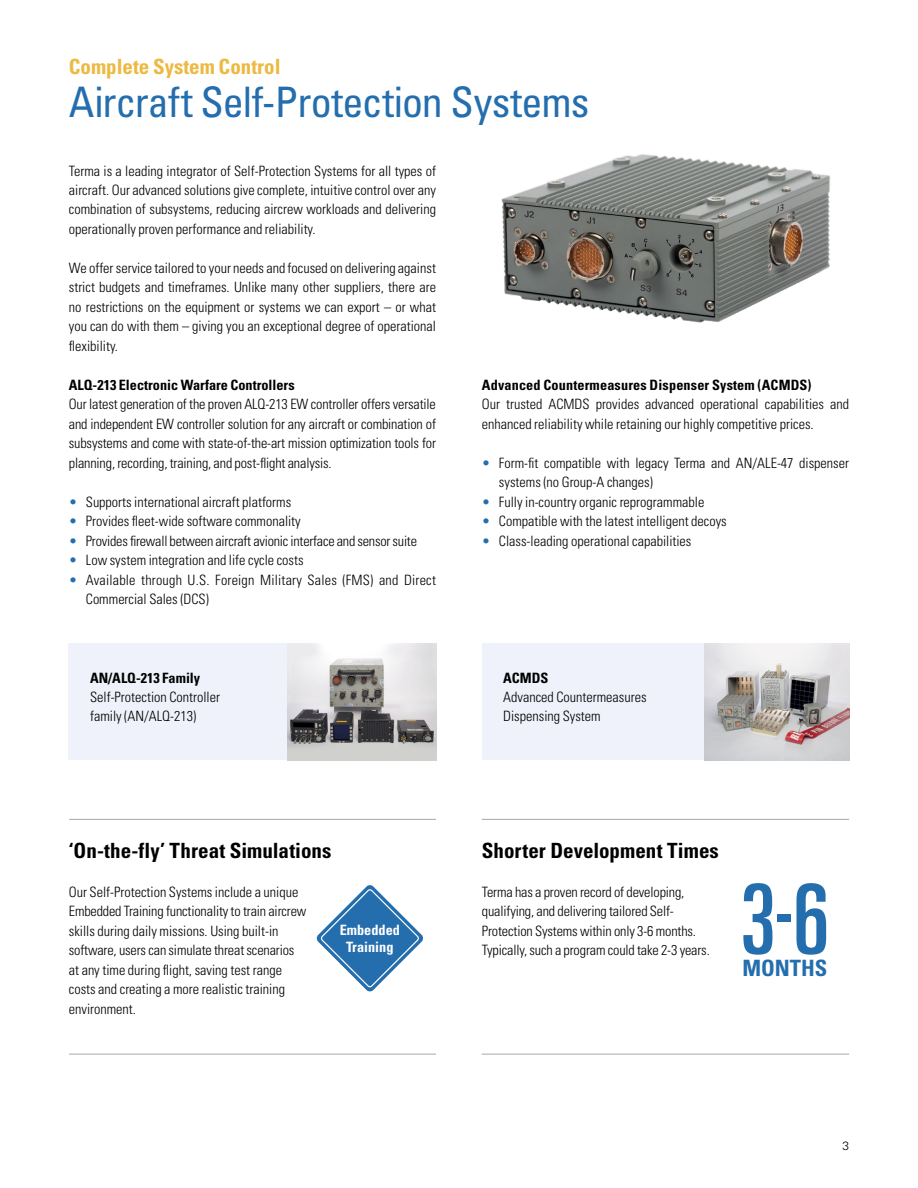
<style>
.page{position:relative;width:918px;height:1188px;background:#fff}
.page>*{position:absolute;margin:0;border:0;box-sizing:border-box;transform-origin:0 0}
.t1{font:condensed 42px "Univers LT Std";letter-spacing:-.02em;color:#246eae}
.t2{font:700 condensed 22.5px "Univers LT Std";color:#246eae}
.t3{font:700 condensed 21px "Univers LT Std";color:#000}
.t4{font:700 condensed 21px "Univers LT Std";color:#ecb941}
.t5{font:300 condensed 14.25px/19.5px "Univers LT Std";color:#000}
.t6{font:700 condensed 14.25px "Univers LT Std";color:#000}
.t7{font:700 condensed 14.25px/17.1px "Univers LT Std";color:#fff;text-align:center}
.t8{font:300 12px "Univers LT Std";color:#000}
.s1{color:#246eae}
</style>
<div class="page">
<hr style="left:69px;top:819px;width:367px;height:1px;background:#a6a8aa">
<hr style="left:69px;top:1054px;width:367px;height:1px;background:#a6a8aa">
<svg style="left:317px;top:885px;width:106px;height:106px"></svg>
<hr style="left:482px;top:819px;width:367px;height:1px;background:#a6a8aa">
<hr style="left:482px;top:1054px;width:367px;height:1px;background:#a6a8aa">
<svg style="left:743px;top:883px;width:29px;height:72px"></svg>
<div style="left:777px;top:914px;width:14px;height:8px;background:#246eae"></div>
<svg style="left:797px;top:883px;width:29px;height:72px"></svg>
<img style="left:501px;top:154px;width:329px;height:169px">
<div style="left:482px;top:644px;width:367px;height:116px;background:#eff2fa"></div>
<img style="left:705px;top:644px;width:144px;height:116px">
<div style="left:69px;top:644px;width:367px;height:116px;background:#eff2fa"></div>
<img style="left:288px;top:644px;width:148px;height:116px">
<h3 class="t4" style="left:69px;top:53px;width:213px">Complete System Control</h3>
<h1 class="t1" style="left:69px;top:75px;width:522px">Aircraft Self-Protection Systems</h1>
<p class="t5" style="left:69px;top:161px;width:369px;text-align:justify">Terma is a leading integrator of Self-Protection Systems for all types of aircraft. Our advanced solutions give complete, intuitive control over any combination of subsystems, reducing aircrew workloads and delivering operationally proven performance and reliability.</p>
<p class="t5" style="left:69px;top:258px;width:369px;text-align:justify">We offer service tailored to your needs and focused on delivering against strict budgets and timeframes. Unlike many other suppliers, there are no restrictions on the equipment or systems we can export – or what you can do with them – giving you an exceptional degree of operational flexibility.</p>
<p class="t6" style="left:69px;top:376px;width:227px">ALQ-213 Electronic Warfare Controllers</p>
<p class="t5" style="left:69px;top:395px;width:369px;text-align:justify">Our latest generation of the proven ALQ-213 EW controller offers versatile and independent EW controller solution for any aircraft or combination of subsystems and come with state-of-the-art mission optimization tools for planning, recording, training, and post-flight analysis.</p>
<p class="t5" style="left:69px;top:492px;width:224px"><span class="s1">•</span> Supports international aircraft platforms</p>
<p class="t5" style="left:69px;top:512px;width:233px"><span class="s1">•</span> Provides fleet-wide software commonality</p>
<p class="t5" style="left:69px;top:531px;width:350px"><span class="s1">•</span> Provides firewall between aircraft avionic interface and sensor suite</p>
<p class="t5" style="left:69px;top:551px;width:236px"><span class="s1">•</span> Low system integration and life cycle costs</p>
<p class="t5" style="left:86px;top:570px;width:352px;text-indent:-17px"><span class="s1">•</span> Available through U.S. Foreign Military Sales (FMS) and Direct<br>Commercial Sales (DCS)</p>
<p class="t6" style="left:90px;top:669px;width:112px">AN/ALQ-213 Family</p>
<p class="t5" style="left:90px;top:687px;width:131px">Self-Protection Controller family (AN/ALQ-213)</p>
<p class="t6" style="left:482px;top:376px;width:331px">Advanced Countermeasures Dispenser System (ACMDS)</p>
<p class="t5" style="left:482px;top:395px;width:369px">Our trusted ACMDS provides advanced operational capabilities and enhanced reliability while retaining our highly competitive prices.</p>
<p class="t5" style="left:499px;top:453px;width:352px;text-indent:-17px"><span class="s1">•</span> Form-fit compatible with legacy Terma and AN/ALE-47 dispenser systems (no Group-A changes)</p>
<p class="t5" style="left:482px;top:492px;width:224px"><span class="s1">•</span> Fully in-country organic reprogrammable</p>
<p class="t5" style="left:482px;top:512px;width:246px"><span class="s1">•</span> Compatible with the latest intelligent decoys</p>
<p class="t5" style="left:482px;top:531px;width:211px"><span class="s1">•</span> Class-leading operational capabilities</p>
<p class="t6" style="left:503px;top:669px;width:47px">ACMDS</p>
<p class="t5" style="left:503px;top:687px;width:145px">Advanced Countermeasures<br>Dispensing System</p>
<h3 class="t3" style="left:69px;top:838px;width:264px">‘On-the-fly’ Threat Simulations</h3>
<p class="t5" style="left:69px;top:882px;width:239px">Our Self-Protection Systems include a unique Embedded Training functionality to train aircrew skills during daily missions. Using built-in software, users can simulate threat scenarios at any time during flight, saving test range costs and creating a more realistic training environment.</p>
<p class="t7" style="left:340px;top:922px;width:62px">Embedded<br>Training</p>
<h3 class="t3" style="left:482px;top:838px;width:239px">Shorter Development Times</h3>
<p class="t5" style="left:482px;top:882px;width:229px">Terma has a proven record of developing, qualifying, and delivering tailored Self-Protection Systems within only 3-6 months.<br>Typically, such a program could take 2-3 years.</p>
<h2 class="t2" style="left:742px;top:954px;width:87px">MONTHS</h2>
<p class="t8" style="left:842px;top:1139px;width:8px">3</p>
</div>
